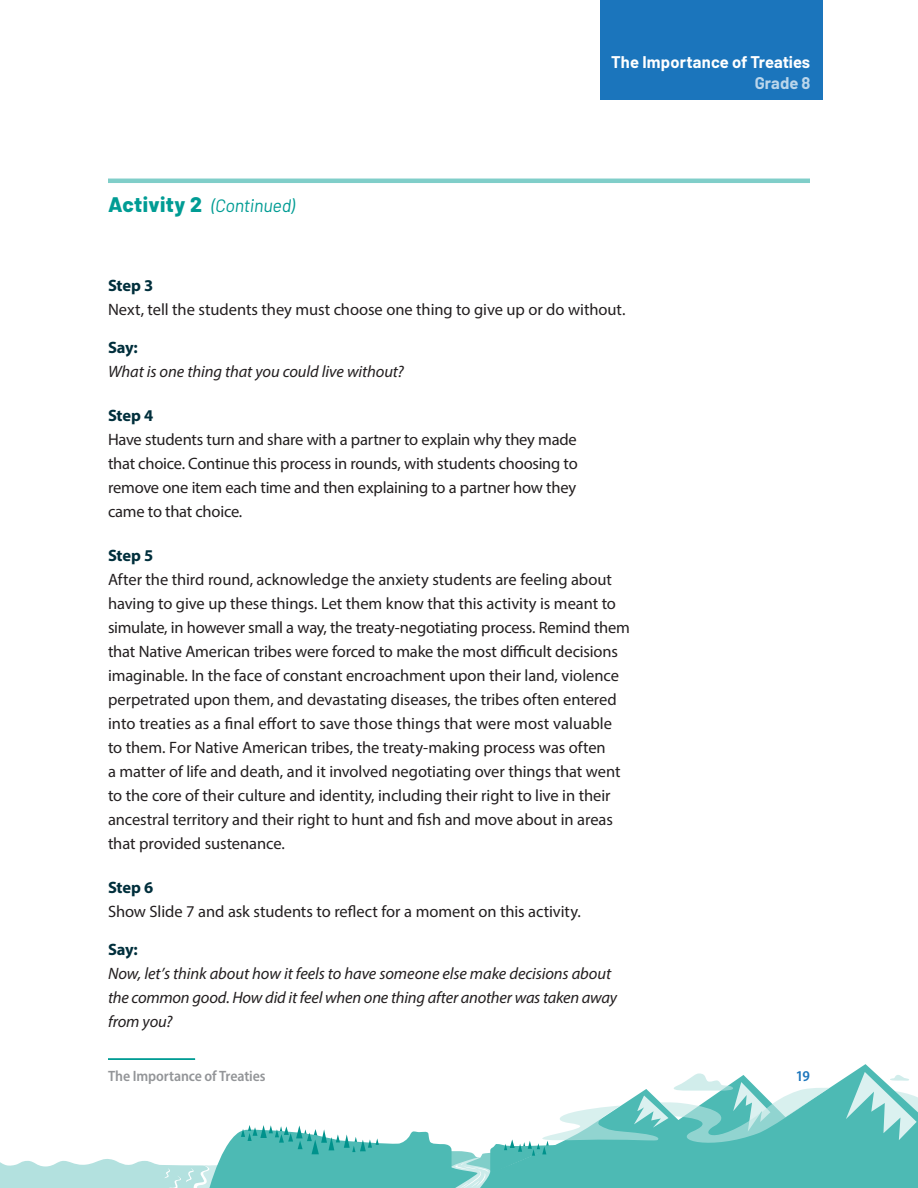
<style>
.page{position:relative;width:918px;height:1188px;background:#fff}
.page>*{position:absolute;margin:0;border:0;box-sizing:border-box;transform-origin:0 0}
.Activity_No{font:italic 18px "Barlow";letter-spacing:-.01em;color:#009c94}
.Body{font:16.5px/24px "Myriad Pro";letter-spacing:-.005em;color:#231f20;text-align:justify}
.Body-2{font:italic 16.5px/24px "Myriad Pro";letter-spacing:-.01em;color:#231f20}
.Say_Step{font:700 16.5px "Myriad Pro";letter-spacing:-.01em;color:#002f3c}
.t1{font:700 16.5px "Barlow";letter-spacing:.005em;color:#fff}
.t2{font:700 16.5px "Barlow";color:#bbd6eb}
.t3{font:600 semi-condensed 15px "Myriad Pro";letter-spacing:-.005em;color:#939598}
.t4{font:600 semi-condensed 15px "Myriad Pro";color:#1b75bc}
.s1{font-weight:800;font-style:normal;font-size:21px}
</style>
<div class="page">
<hr style="left:108px;top:179px;width:702px;height:4px;background:#80cec9">
<svg style="left:0;top:1159px;width:205px;height:29px"></svg>
<svg style="left:205px;top:1064px;width:669px;height:124px"></svg>
<svg style="left:241px;top:1125px;width:138px;height:29px"></svg>
<svg style="left:438px;top:1072px;width:480px;height:116px"></svg>
<hr style="left:108px;top:1058px;width:87px;height:2px;background:#009c94">
<div style="left:600px;top:0;width:223px;height:99px;background:#1b75bc"></div>
<p class="Activity_No" style="left:108px;top:193px;width:188px"><span class="s1">Activity 2</span> (Continued)</p>
<p class="t1" style="left:611px;top:50px;width:201px">The Importance of Treaties</p>
<p class="t2" style="left:755px;top:71px;width:57px">Grade 8</p>
<p class="Say_Step" style="left:108px;top:275px;width:47px">Step 3</p>
<p class="Body" style="left:108px;top:297px;width:519px">Next, tell the students they must choose one thing to give up or do without.</p>
<p class="Say_Step" style="left:108px;top:336px;width:31px">Say:</p>
<p class="Body-2" style="left:108px;top:359px;width:297px">What is one thing that you could live without?</p>
<p class="Say_Step" style="left:108px;top:404px;width:47px">Step 4</p>
<p class="Body" style="left:108px;top:427px;width:471px">Have students turn and share with a partner to explain why they made that choice. Continue this process in rounds, with students choosing to remove one item each time and then explaining to a partner how they came to that choice.</p>
<p class="Say_Step" style="left:108px;top:545px;width:47px">Step 5</p>
<p class="Body" style="left:108px;top:567px;width:523px;text-align:left">After the third round, acknowledge the anxiety students are feeling about having to give up these things. Let them know that this activity is meant to simulate, in however small a way, the treaty-negotiating process. Remind them that Native American tribes were forced to make the most difficult decisions imaginable. In the face of constant encroachment upon their land, violence perpetrated upon them, and devastating diseases, the tribes often entered into treaties as a final effort to save those things that were most valuable to them. For Native American tribes, the treaty-making process was often<br>a matter of life and death, and it involved negotiating over things that went to the core of their culture and identity, including their right to live in their ancestral territory and their right to hunt and fish and move about in areas that provided sustenance.</p>
<p class="Say_Step" style="left:108px;top:877px;width:47px">Step 6</p>
<p class="Body" style="left:108px;top:899px;width:474px">Show Slide 7 and ask students to reflect for a moment on this activity.</p>
<p class="Say_Step" style="left:108px;top:938px;width:31px">Say:</p>
<p class="Body-2" style="left:108px;top:961px;width:511px">Now, let’s think about how it feels to have someone else make decisions about the common good. How did it feel when one thing after another was taken away from you?</p>
<p class="t3" style="left:108px;top:1066px;width:159px">The Importance of Treaties</p>
<p class="t4" style="left:796px;top:1066px;width:16px">19</p>
</div>
